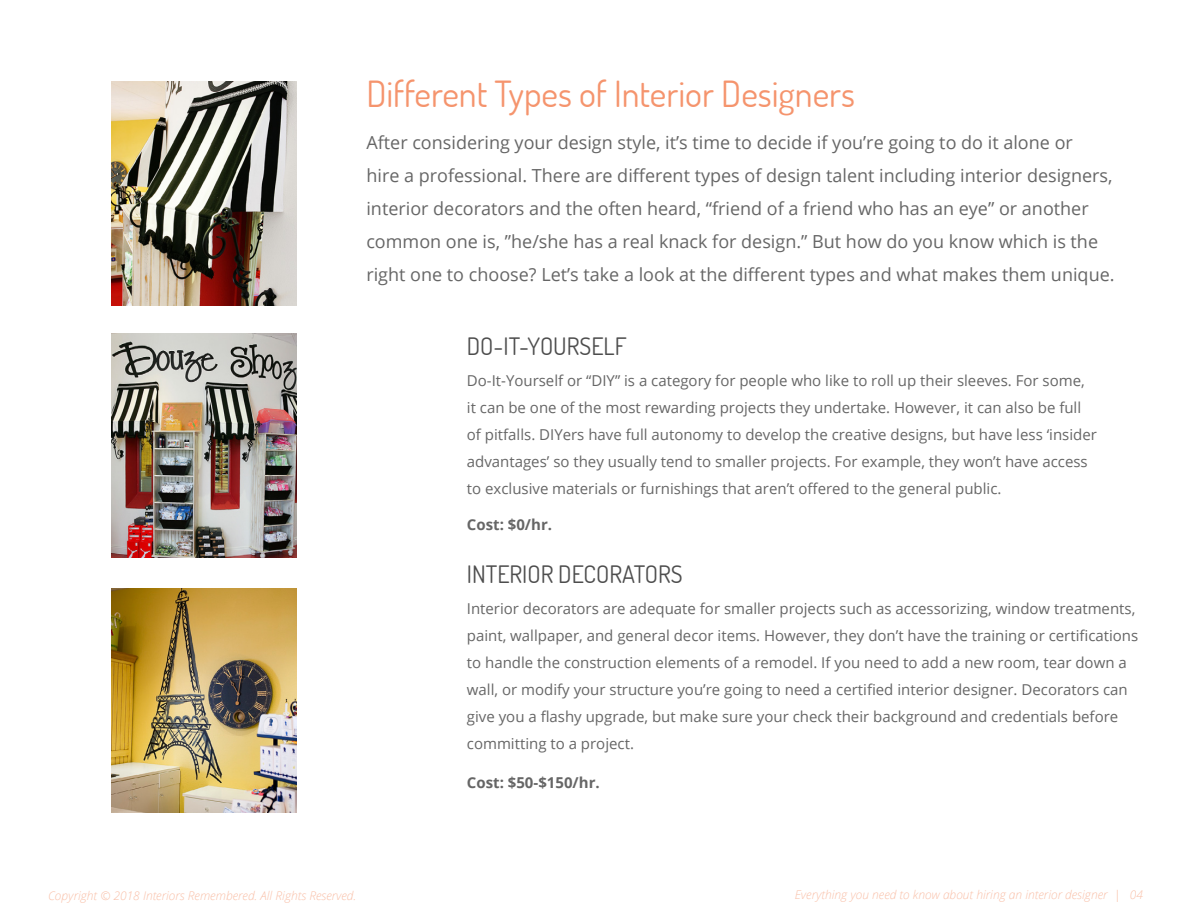
<style>
.page{position:relative;width:1188px;height:918px;background:#fff}
.page>*{position:absolute;margin:0;border:0;box-sizing:border-box;transform-origin:0 0}
.Headline{font:36px "Dosis";color:#f5946d}
.Subhead{font:24px "Dosis";color:#4d4d4d}
.Intro_Copy{font:18px/33px "Open Sans";color:#666}
.Body_Text{font:15px/27px "Open Sans";color:#666}
.Body_Text-2{font:700 15px "Open Sans";color:#666}
.t1{font:italic 300 12px "Open Sans";color:#f9bfa7}
</style>
<div class="page">
<img style="left:112px;top:333px;width:184px;height:225px">
<img style="left:112px;top:81px;width:184px;height:225px">
<img style="left:112px;top:588px;width:184px;height:225px">
<p class="Headline" style="left:366px;top:71px;width:490px">Different Types of Interior Designers</p>
<p class="Intro_Copy" style="left:366px;top:126px;width:750px">After considering your design style, it’s time to decide if you’re going to do it alone or<br>hire a professional. There are different types of design talent including interior designers, interior decorators and the often heard, “friend of a friend who has an eye” or another common one is, ”he/she has a real knack for design.” But how do you know which is the right one to choose? Let’s take a look at the different types and what makes them unique.</p>
<p class="Subhead" style="left:467px;top:330px;width:161px">DO-IT-YOURSELF</p>
<p class="Body_Text" style="left:467px;top:367px;width:632px">Do-It-Yourself or “DIY” is a category for people who like to roll up their sleeves. For some, it can be one of the most rewarding projects they undertake. However, it can also be full of pitfalls. DIYers have full autonomy to develop the creative designs, but have less ‘insider advantages’ so they usually tend to smaller projects. For example, they won’t have access to exclusive materials or furnishings that aren’t offered to the general public.</p>
<p class="Body_Text-2" style="left:467px;top:514px;width:87px">Cost: $0/hr.</p>
<p class="Subhead" style="left:467px;top:558px;width:217px">INTERIOR DECORATORS</p>
<p class="Body_Text" style="left:467px;top:595px;width:673px">Interior decorators are adequate for smaller projects such as accessorizing, window treatments, paint, wallpaper, and general decor items. However, they don’t have the training or certifications to handle the construction elements of a remodel. If you need to add a new room, tear down a wall, or modify your structure you’re going to need a certified interior designer. Decorators can give you a flashy upgrade, but make sure your check their background and credentials before committing to a project.</p>
<p class="Body_Text-2" style="left:467px;top:772px;width:134px">Cost: $50-$150/hr.</p>
<p class="t1" style="left:48px;top:888px;width:310px">Copyright © 2018 Interiors Remembered. All Rights Reserved.</p>
<p class="t1" style="left:795px;top:886px;width:350px">Everything you need to know about hiring an interior designer | 04</p>
</div>
